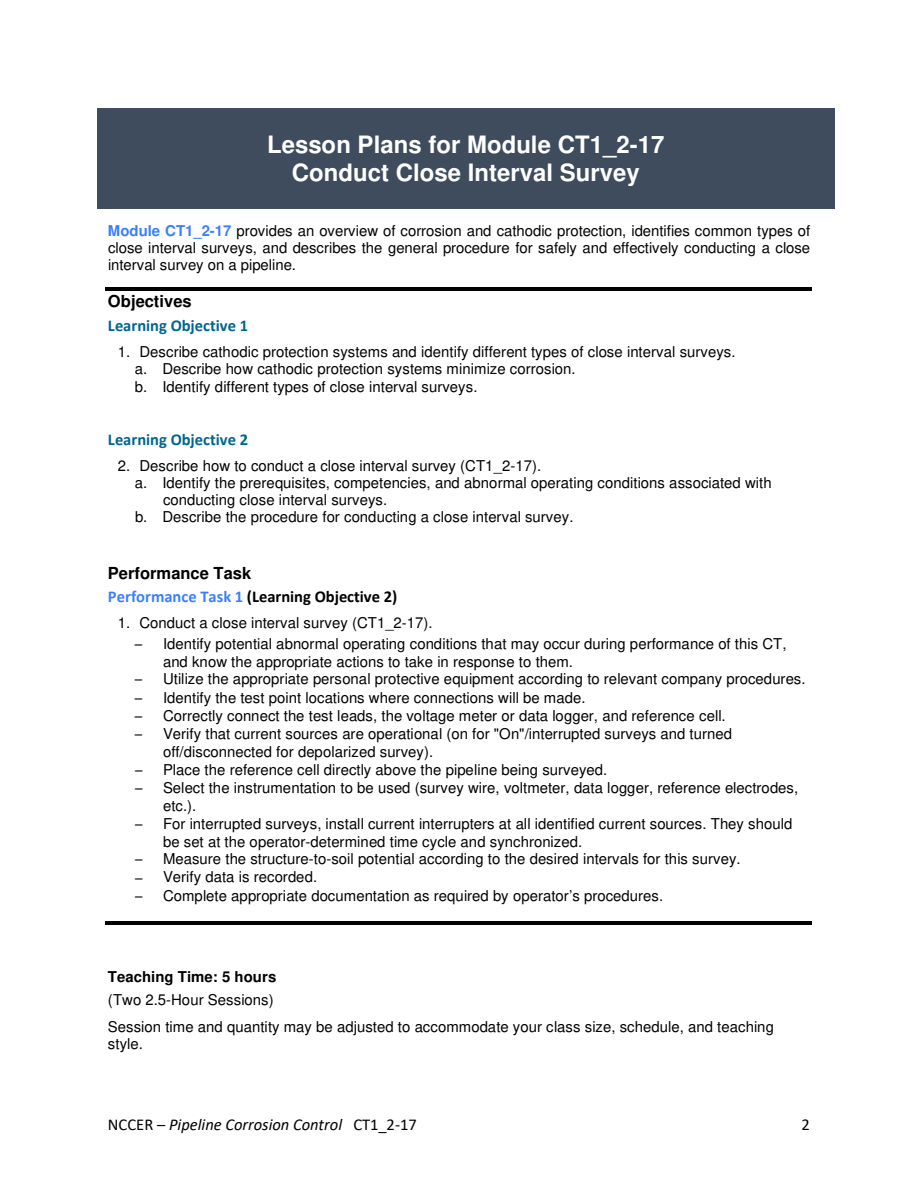
<style>
.page{position:relative;width:918px;height:1188px;background:#fff}
.page>*{position:absolute;margin:0;border:0;box-sizing:border-box;transform-origin:0 0}
.t1{font:700 24px/27.8px "Helvetica";color:#fff;text-align:center}
.t2{font:italic 16.5px "Calibri";color:#000}
.t3{font:700 16.5px "Calibri";color:#006590}
.t4{font:700 16.5px "Calibri";color:#000}
.t5{font:700 16.5px "Helvetica";color:#000}
.t6{font:16.5px "Calibri";color:#000}
.t7{font:15px/17.2px "Helvetica";color:#000}
.t8{font:700 15px "Helvetica";letter-spacing:.005em;color:#000}
.s1{font-weight:700;color:#3a7fff}
.s2{color:#3a7fff}
.s3{font-family:"Calibri"}
.s4{font-style:normal}
</style>
<div class="page">
<div style="left:120px;top:130px;width:692px;height:28px;background:#3f4c5e"></div>
<div style="left:97px;top:108px;width:23px;height:23px;background:#3f4c5e"></div>
<div style="left:120px;top:108px;width:692px;height:23px;background:#3f4c5e"></div>
<div style="left:812px;top:108px;width:23px;height:23px;background:#3f4c5e"></div>
<div style="left:97px;top:131px;width:23px;height:27px;background:#3f4c5e"></div>
<div style="left:812px;top:131px;width:23px;height:27px;background:#3f4c5e"></div>
<div style="left:120px;top:158px;width:692px;height:28px;background:#3f4c5e"></div>
<div style="left:97px;top:186px;width:23px;height:22px;background:#3f4c5e"></div>
<div style="left:120px;top:186px;width:692px;height:22px;background:#3f4c5e"></div>
<div style="left:812px;top:186px;width:23px;height:22px;background:#3f4c5e"></div>
<div style="left:97px;top:158px;width:23px;height:28px;background:#3f4c5e"></div>
<div style="left:812px;top:158px;width:23px;height:28px;background:#3f4c5e"></div>
<hr style="left:106px;top:287px;width:706px;height:3px;background:#000">
<hr style="left:106px;top:922px;width:706px;height:3px;background:#000">
<h1 class="t1" style="left:267px;top:133px;width:399px">Lesson Plans for Module CT1_2-17<br>Conduct Close Interval Survey</h1>
<p class="t7" style="left:108px;top:223px;width:704px;text-align:justify"><span class="s1">Module CT1_2-17</span> provides an overview of corrosion and cathodic protection, identifies common types of close interval surveys, and describes the general procedure for safely and effectively conducting a close interval survey on a pipeline.</p>
<p class="t5" style="left:108px;top:295px;width:85px">Objectives</p>
<p class="t3" style="left:108px;top:320px;width:142px">Learning Objective 1</p>
<p class="t7" style="left:135px;top:345px;width:602px;text-indent:-17px">1. Describe cathodic protection systems and identify different types of close interval surveys. a. Describe how cathodic protection systems minimize corrosion.<br>b. Identify different types of close interval surveys.</p>
<p class="t3" style="left:108px;top:433px;width:142px">Learning Objective 2</p>
<p class="t7" style="left:118px;top:458px;width:425px">2. Describe how to conduct a close interval survey (CT1_2-17).</p>
<p class="t7" style="left:135px;top:475px;width:638px">a. Identify the prerequisites, competencies, and abnormal operating conditions associated with</p>
<p class="t7" style="left:163px;top:493px;width:226px">conducting close interval surveys.</p>
<p class="t7" style="left:135px;top:510px;width:440px">b. Describe the procedure for conducting a close interval survey.</p>
<p class="t5" style="left:108px;top:566px;width:145px">Performance Task</p>
<p class="t4" style="left:108px;top:591px;width:291px"><span class="s2">Performance Task 1</span> (Learning Objective 2)</p>
<p class="t7" style="left:118px;top:615px;width:316px">1. Conduct a close interval survey (CT1_2-17).</p>
<p class="t7" style="left:163px;top:636px;width:625px;line-height:17.9px;text-indent:-28px"><span class="s3">–</span> Identify potential abnormal operating conditions that may occur during performance of this CT, and know the appropriate actions to take in response to them.</p>
<p class="t7" style="left:135px;top:672px;width:672px"><span class="s3">–</span> Utilize the appropriate personal protective equipment according to relevant company procedures.</p>
<p class="t7" style="left:135px;top:690px;width:452px"><span class="s3">–</span> Identify the test point locations where connections will be made.</p>
<p class="t7" style="left:135px;top:708px;width:592px"><span class="s3">–</span> Correctly connect the test leads, the voltage meter or data logger, and reference cell.</p>
<p class="t7" style="left:163px;top:726px;width:570px;line-height:18px;text-indent:-28px"><span class="s3">–</span> Verify that current sources are operational (on for "On"/interrupted surveys and turned off/disconnected for depolarized survey).</p>
<p class="t7" style="left:135px;top:762px;width:474px"><span class="s3">–</span> Place the reference cell directly above the pipeline being surveyed.</p>
<p class="t7" style="left:163px;top:780px;width:637px;line-height:17.9px;text-indent:-28px"><span class="s3">–</span> Select the instrumentation to be used (survey wire, voltmeter, data logger, reference electrodes, etc.).</p>
<p class="t7" style="left:163px;top:816px;width:631px;line-height:18px;text-indent:-28px"><span class="s3">–</span> For interrupted surveys, install current interrupters at all identified current sources. They should be set at the operator-determined time cycle and synchronized.</p>
<p class="t7" style="left:135px;top:852px;width:607px"><span class="s3">–</span> Measure the structure-to-soil potential according to the desired intervals for this survey.</p>
<p class="t7" style="left:135px;top:870px;width:184px"><span class="s3">–</span> Verify data is recorded.</p>
<p class="t7" style="left:135px;top:888px;width:530px"><span class="s3">–</span> Complete appropriate documentation as required by operator’s procedures.</p>
<p class="t8" style="left:108px;top:971px;width:170px">Teaching Time: 5 hours</p>
<p class="t7" style="left:108px;top:988px;width:668px;line-height:26.2px">(Two 2.5-Hour Sessions)<br>Session time and quantity may be adjusted to accommodate your class size, schedule, and teaching</p>
<p class="t7" style="left:108px;top:1036px;width:36px">style.</p>
<p class="t2" style="left:108px;top:1118px;width:310px"><span class="s4">NCCER –</span> Pipeline Corrosion Control <span class="s4">CT1_2-17</span></p>
<p class="t6" style="left:802px;top:1119px;width:10px">2</p>
</div>
